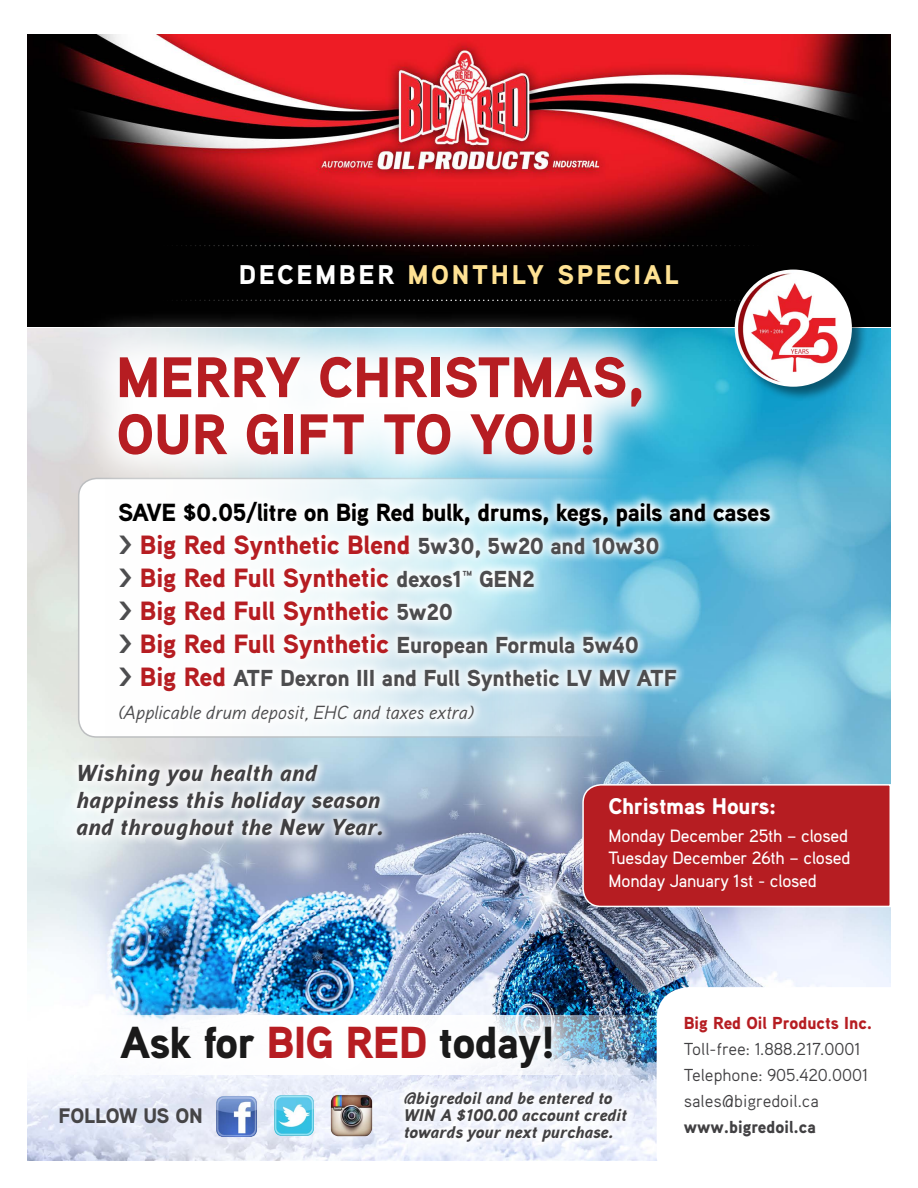
<style>
.page{position:relative;width:918px;height:1188px;background:#fff}
.page>*{position:absolute;margin:0;border:0;box-sizing:border-box;transform-origin:0 0}
.t1{font:900 57px/57px "Aaux Pro";color:#b61d22}
.t2{font:900 44.85px "Aaux Pro";letter-spacing:-.02em;color:#1a1a1a}
.t3{font:900 27px "Aaux Pro";letter-spacing:.1em;color:#ffe293}
.t4{font:900 26.4px/33px "Aaux Pro";letter-spacing:-.01em;color:#b61d22}
.t5{font:900 24.75px "Aaux Pro";letter-spacing:-.02em;color:#000}
.t6{font:italic 900 23.1px/27px "Aaux Pro";color:#414042}
.t7{font:900 23.1px "Aaux Pro";letter-spacing:-.01em;color:#4d4d4f}
.t8{font:900 22.65px "Aaux Pro";letter-spacing:-.01em;color:#fff}
.t9{font:900 21px "Aaux Pro";letter-spacing:-.03em;color:#464547}
.t10{font:italic 18.9px "Aaux Pro";letter-spacing:-.01em;color:#4d4d4f}
.t11{font:500 17.85px/22.6px "Aaux Pro";letter-spacing:-.01em;color:#fff}
.t12{font:17.4px/26px "Aaux Pro";color:#414042}
.t13{font:900 17.4px "Aaux Pro";color:#b61d22}
.t14{font:900 17.4px "Aaux Pro";color:#414042}
.t15{font:italic 900 16.8px/17.2px "Aaux Pro";letter-spacing:-.01em;color:#414042}
.s1{color:#fff}
.s2{color:#4d4d4f}
.s3{font-size:23.1px;color:#4d4d4f}
.s4{font-size:26.4px}
.s5{font-size:26.4px;color:#b61d22}
.s6{color:#b61d22}
</style>
<div class="page">
<img style="left:27px;top:328px;width:864px;height:833px">
<img style="left:27px;top:35px;width:864px;height:291px">
<svg style="left:163px;top:245px;width:599px;height:1px"></svg>
<svg style="left:163px;top:300px;width:571px;height:1px"></svg>
<div style="left:79px;top:478px;width:618px;height:259px;background:#fff;border-radius:18px"></div>
<div style="left:582px;top:783px;width:309px;height:125px;background:#b61d22"></div>
<svg style="left:72px;top:310px;width:615px;height:192px"></svg>
<svg style="left:109px;top:491px;width:671px;height:242px"></svg>
<svg style="left:66px;top:754px;width:327px;height:97px"></svg>
<div style="left:734px;top:269px;width:134px;height:133px;background:#000;opacity:.45"></div>
<img style="left:735px;top:270px;width:117px;height:117px;border-radius:59px">
<img style="left:215px;top:1095px;width:43px;height:44px">
<img style="left:330px;top:1094px;width:43px;height:44px">
<img style="left:273px;top:1095px;width:42px;height:41px">
<svg style="left:395px;top:1082px;width:241px;height:69px"></svg>
<svg style="left:657px;top:987px;width:234px;height:174px"></svg>
<img style="left:27px;top:1015px;width:631px;height:59px">
<svg style="left:101px;top:1006px;width:470px;height:82px"></svg>
<p class="t3" style="left:239px;top:257px;width:442px"><span class="s1">DECEMBER</span> MONTHLY SPECIAL</p>
<h1 class="t1" style="left:116px;top:347px;width:529px">MERRY CHRISTMAS,<br>OUR GIFT TO YOU!</h1>
<p class="t5" style="left:118px;top:496px;width:654px">SAVE $0.05/litre on Big Red bulk, drums, kegs, pails and cases</p>
<p class="t4" style="left:118px;top:527px;width:543px"><span class="s2">&gt;</span> Big Red Synthetic Blend <span class="s3">5w30, 5w20 and 10w30 </span><span class="s2">&gt;</span> Big Red Full Synthetic <span class="s3">dexos1™ GEN2<br></span><span class="s2">&gt;</span> Big Red Full Synthetic <span class="s3">5w20<br></span><span class="s2">&gt;</span> Big Red Full Synthetic <span class="s3">European Formula 5w40</span></p>
<p class="t7" style="left:118px;top:663px;width:561px"><span class="s4">&gt;</span> <span class="s5">Big Red</span> ATF Dexron III and Full Synthetic LV MV ATF</p>
<p class="t10" style="left:118px;top:700px;width:358px">(Applicable drum deposit, EHC and taxes extra)</p>
<p class="t6" style="left:76px;top:758px;width:309px">Wishing you health and happiness this holiday season and throughout the New Year.</p>
<p class="t8" style="left:609px;top:792px;width:169px">Christmas Hours:</p>
<p class="t11" style="left:609px;top:824px;width:244px">Monday December 25th – closed<br>Tuesday December 26th – closed<br>Monday January 1st - closed</p>
<h2 class="t2" style="left:121px;top:1013px;width:436px">Ask for <span class="s6">BIG RED</span> today!</h2>
<p class="t9" style="left:58px;top:1102px;width:146px">FOLLOW US ON</p>
<p class="t15" style="left:404px;top:1088px;width:225px">@bigredoil and be entered to<br>WIN A $100.00 account credit towards your next purchase.</p>
<p class="t13" style="left:684px;top:1012px;width:190px">Big Red Oil Products Inc.</p>
<p class="t12" style="left:684px;top:1036px;width:186px">Toll-free: 1.888.217.0001<br>Telephone: 905.420.0001 sales@bigredoil.ca</p>
<p class="t14" style="left:684px;top:1116px;width:134px">www.bigredoil.ca</p>
</div>
